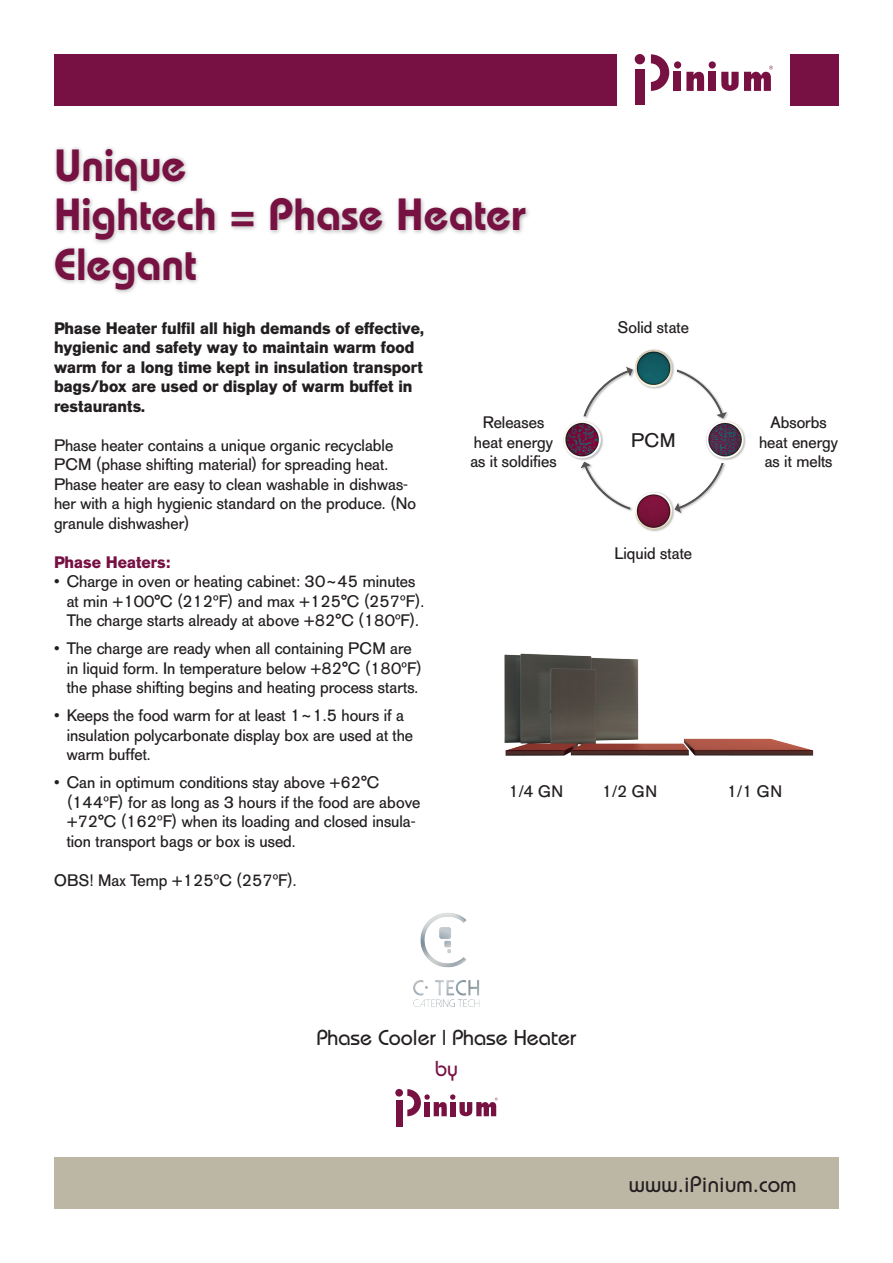
<style>
.page{position:relative;width:893px;height:1263px;background:#fff}
.page>*{position:absolute;margin:0;border:0;box-sizing:border-box;transform-origin:0 0}
.t1{font:600 45px "Bauhaus LT";color:#761142}
.t2{font:500 22.5px "Bauhaus LT";color:#231f20}
.t3{font:500 21.6px "Bauhaus LT";color:#231f20}
.t4{font:500 21.6px "Bauhaus LT";color:#771143}
.t5{font:19.5px "AG Old Face";color:#231f20}
.t6{font:16.5px/19.5px "AG Old Face";color:#231f20}
.t7{font:700 16.5px/19.5px "AG Old Face";color:#231f20}
.t8{font:700 16.5px "AG Old Face";color:#771143}
</style>
<div class="page">
<div style="left:54px;top:54px;width:563px;height:51px;background:#771143"></div>
<div style="left:54px;top:1158px;width:785px;height:51px;background:#bcb7a5"></div>
<div style="left:635px;top:54px;width:10px;height:10px;background:#761142;border-radius:5px"></div>
<div style="left:635px;top:70px;width:9px;height:35px;background:#761142"></div>
<svg style="left:651px;top:54px;width:122px;height:37px"></svg>
<div style="left:52px;top:145px;width:479px;height:149px;background:#231f20;opacity:.35"></div>
<div style="left:791px;top:54px;width:48px;height:51px;background:#771143"></div>
<img style="left:504px;top:653px;width:310px;height:103px">
<img style="left:563px;top:349px;width:183px;height:183px">
<div style="left:395px;top:1089px;width:8px;height:7px;background:#761142;border-radius:4px"></div>
<div style="left:396px;top:1100px;width:6px;height:27px;background:#761142"></div>
<svg style="left:407px;top:1089px;width:91px;height:28px"></svg>
<img style="left:413px;top:913px;width:67px;height:94px">
<p class="t1" style="left:54px;top:138px;width:134px">Unique</p>
<p class="t1" style="left:54px;top:187px;width:474px">Hightech = Phase Heater</p>
<p class="t1" style="left:54px;top:237px;width:144px">Elegant</p>
<p class="t7" style="left:54px;top:318px;width:371px">Phase Heater fulfil all high demands of effective, hygienic and safety way to maintain warm food warm for a long time kept in insulation transport bags/box are used or display of warm buffet in restaurants.</p>
<p class="t6" style="left:54px;top:436px;width:363px">Phase heater contains a unique organic recyclable PCM (phase shifting material) for spreading heat.<br>Phase heater are easy to clean washable in dishwas&shy;her with a high hygienic standard on the produce. (No granule dishwasher)</p>
<p class="t8" style="left:54px;top:552px;width:118px">Phase Heaters:</p>
<p class="t6" style="left:67px;top:572px;width:359px;text-indent:-13px">• Charge in oven or heating cabinet: 30~45 minutes at min +100°C (212ºF) and max +125°C (257ºF).<br>The charge starts already at above +82°C (180ºF).</p>
<p class="t6" style="left:67px;top:639px;width:357px;text-indent:-13px">• The charge are ready when all containing PCM are in liquid form. In temperature below +82°C (180ºF) the phase shifting begins and heating process starts.</p>
<p class="t6" style="left:67px;top:706px;width:348px;text-indent:-13px">• Keeps the food warm for at least 1~1.5 hours if a insulation polycarbonate display box are used at the warm buffet.</p>
<p class="t6" style="left:67px;top:773px;width:355px;text-indent:-13px">• Can in optimum conditions stay above +62°C (144ºF) for as long as 3 hours if the food are above +72°C (162ºF) when its loading and closed insula&shy;tion transport bags or box is used.</p>
<p class="t6" style="left:54px;top:871px;width:244px">OBS! Max Temp +125ºC (257ºF).</p>
<p class="t6" style="left:470px;top:413px;width:88px;text-align:center">Releases heat energy as it soldifies</p>
<p class="t6" style="left:618px;top:318px;width:73px">Solid state</p>
<p class="t5" style="left:631px;top:429px;width:46px">PCM</p>
<p class="t6" style="left:614px;top:544px;width:79px">Liquid state</p>
<p class="t6" style="left:759px;top:413px;width:81px;text-align:center">Absorbs heat energy as it melts</p>
<p class="t6" style="left:509px;top:782px;width:56px">1/4 GN</p>
<p class="t6" style="left:602px;top:782px;width:57px">1/2 GN</p>
<p class="t6" style="left:727px;top:782px;width:57px">1/1 GN</p>
<p class="t3" style="left:317px;top:1025px;width:261px">Phase Cooler | Phase Heater</p>
<p class="t4" style="left:435px;top:1056px;width:24px">by</p>
<p class="t2" style="left:629px;top:1171px;width:169px">www.iPinium.com</p>
</div>
